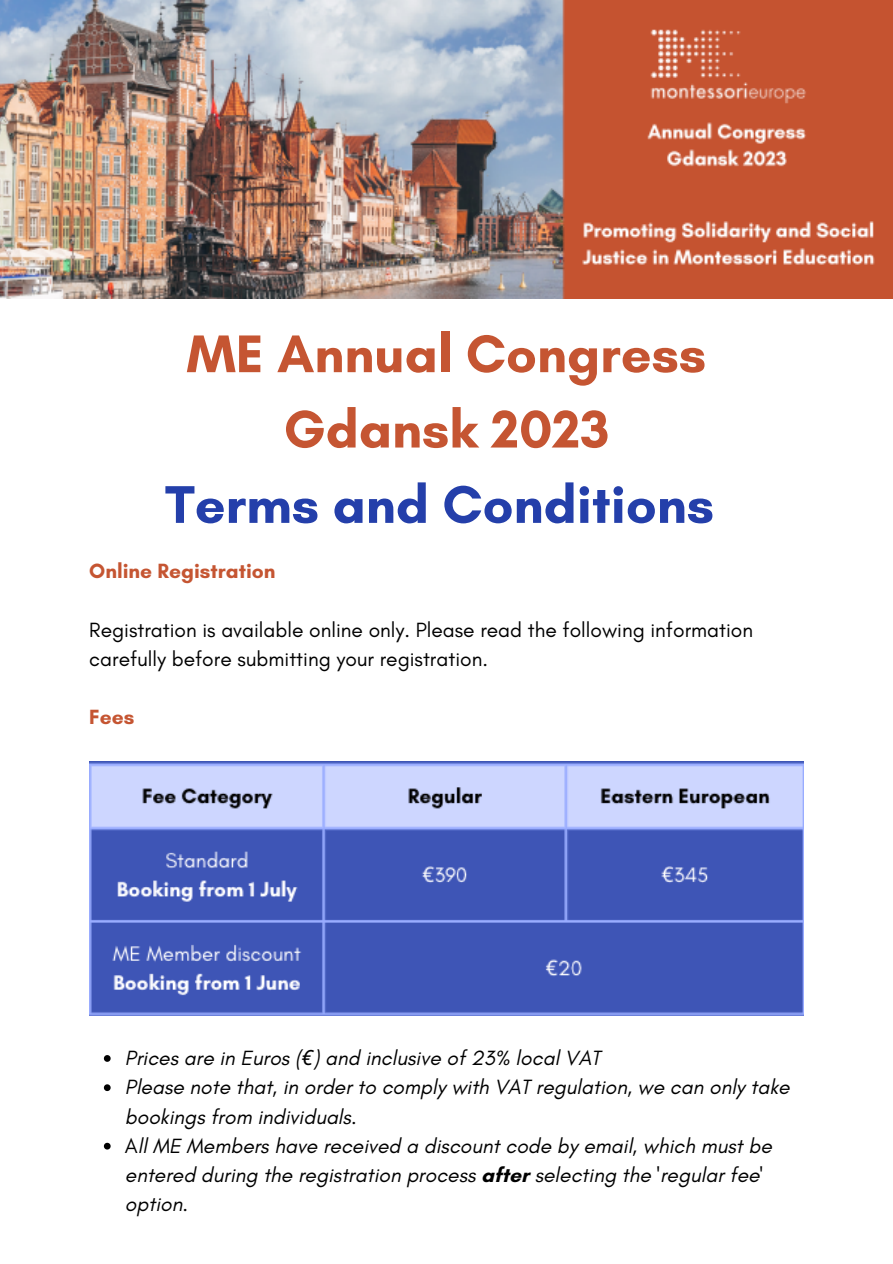
<style>
.page{position:relative;width:893px;height:1264px;background:#fff}
.page>*{position:absolute;margin:0;border:0;box-sizing:border-box;transform-origin:0 0}
.t1{font:700 54px "Glacial Indifference";color:#c55532}
.t2{font:700 54px "Glacial Indifference";color:#243faa}
.t3{font:italic 21px/29.2px "Glacial Indifference";color:#000}
.t4{font:21px/29.2px "Glacial Indifference";color:#000}
.t5{font:700 21px "Glacial Indifference";color:#c55532}
.s1{font-family:"Noto Sans"}
.s2{font-style:normal}
.s3{font-weight:700;font-style:normal}
</style>
<div class="page">
<img style="left:0;top:0;width:892px;height:298px">
<img style="left:89px;top:761px;width:714px;height:254px">
<svg style="left:104px;top:1055px;width:7px;height:6px"></svg>
<svg style="left:104px;top:1084px;width:7px;height:7px"></svg>
<svg style="left:104px;top:1142px;width:7px;height:7px"></svg>
<p class="t1" style="left:186px;top:321px;width:521px">ME Annual Congress</p>
<p class="t1" style="left:283px;top:396px;width:327px">Gdansk 2023</p>
<p class="t2" style="left:165px;top:471px;width:550px">Terms and Conditions</p>
<p class="t5" style="left:89px;top:558px;width:188px">Online Registration</p>
<p class="t4" style="left:89px;top:614px;width:665px">Registration is available online only. Please read the following information carefully before submitting your registration.</p>
<p class="t5" style="left:89px;top:704px;width:47px">Fees</p>
<p class="t3" style="left:125px;top:1043px;width:477px">Prices are in Euros (<span class="s1">€</span>) and inclusive of 23% local VAT</p>
<p class="t3" style="left:125px;top:1072px;width:666px">Please note that, in order to comply with VAT regulation, we can only take bookings from individuals.</p>
<p class="t3" style="left:125px;top:1130px;width:648px"><span class="s2">A</span>ll ME Members have received a discount code by email, which must be entered during the registration process <span class="s3">after</span> selecting the 'regular fee' option.</p>
</div>
